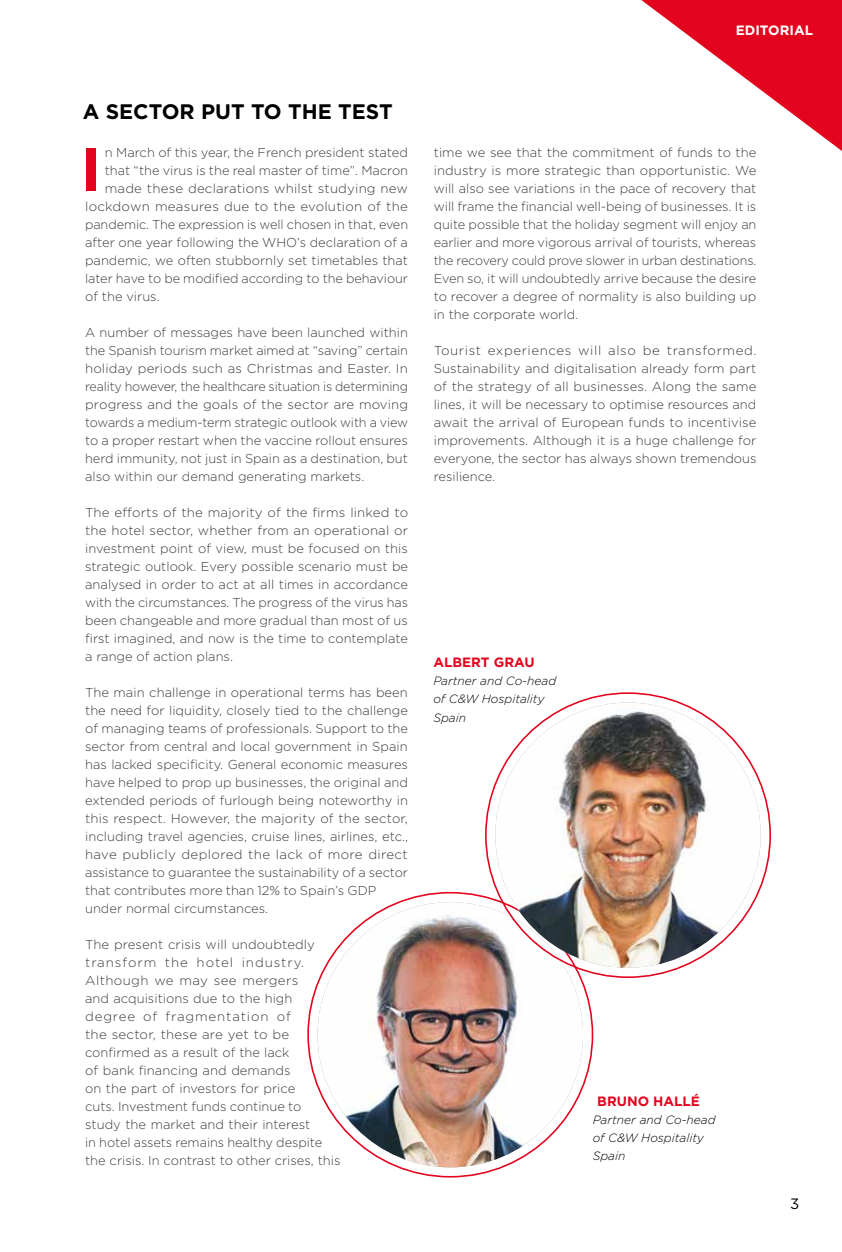
<style>
.page{position:relative;width:842px;height:1252px;background:#fff}
.page>*{position:absolute;margin:0;border:0;box-sizing:border-box;transform-origin:0 0}
.t1{font:700 60px "Gotham";color:#e3051e}
.t2{font:700 21px "Gotham";color:#000}
.t3{font:15px "Gotham";color:#000}
.t4{font:700 13.5px "Gotham";color:#e3051e}
.t5{font:700 13.5px "Gotham";color:#fff}
.t6{font:300 12.9px/18px "Gotham";color:#3c3c3b;text-align:justify}
.t7{font:300 12.9px "Gotham";letter-spacing:.02em;color:#3c3c3b}
.t8{font:italic 300 12px/18px "Gotham";color:#000}
</style>
<div class="page">
<svg style="left:641px;top:0;width:200px;height:151px"></svg>
<img style="left:317px;top:902px;width:265px;height:265px;border-radius:133px">
<img style="left:495px;top:702px;width:265px;height:266px;border-radius:133px">
<p class="t5" style="left:735px;top:21px;width:79px">EDITORIAL</p>
<h2 class="t2" style="left:83px;top:97px;width:311px">A SECTOR PUT TO THE TEST</h2>
<p class="t6" style="left:105px;top:143px;width:304px">n March of this year, the French president stated</p>
<p class="t6" style="left:105px;top:161px;width:305px">that “the virus is the real master of time”. Macron</p>
<p class="t6" style="left:105px;top:179px;width:304px">made these declarations whilst studying new</p>
<p class="t7" style="left:85px;top:198px;width:324px">lockdown measures due to the evolution of the</p>
<p class="t6" style="left:85px;top:215px;width:324px">pandemic. The expression is well chosen in that, even</p>
<p class="t6" style="left:85px;top:233px;width:324px">after one year following the WHO’s declaration of a</p>
<p class="t6" style="left:85px;top:251px;width:324px">pandemic, we often stubbornly set timetables that</p>
<p class="t6" style="left:85px;top:269px;width:324px">later have to be modified according to the behaviour</p>
<p class="t6" style="left:85px;top:287px;width:76px">of the virus.</p>
<p class="t6" style="left:85px;top:323px;width:324px">A number of messages have been launched within the Spanish tourism market aimed at “saving” certain holiday periods such as Christmas and Easter. In reality however, the healthcare situation is determining progress and the goals of the sector are moving towards a medium-term strategic outlook with a view to a proper restart when the vaccine rollout ensures herd immunity, not just in Spain as a destination, but also within our demand generating markets.</p>
<p class="t6" style="left:85px;top:503px;width:324px">The efforts of the majority of the firms linked to the hotel sector, whether from an operational or investment point of view, must be focused on this strategic outlook. Every possible scenario must be analysed in order to act at all times in accordance with the circumstances. The progress of the virus has been changeable and more gradual than most of us first imagined, and now is the time to contemplate a range of action plans.</p>
<p class="t6" style="left:85px;top:683px;width:324px;text-align:left">The main challenge in operational terms has been the need for liquidity, closely tied to the challenge of managing teams of professionals. Support to the sector from central and local government in Spain has lacked specificity. General economic measures have helped to prop up businesses, the original and extended periods of furlough being noteworthy in this respect. However, the majority of the sector, including travel agencies, cruise lines, airlines, etc., have publicly deplored the lack of more direct assistance to guarantee the sustainability of a sector that contributes more than 12% to Spain’s GDP under normal circumstances.</p>
<p class="t6" style="left:85px;top:935px;width:257px;text-align:left">The present crisis will undoubtedly transform the hotel industry.<br>Although we may see mergers<br>and acquisitions due to the high degree of fragmentation of<br>the sector, these are yet to be confirmed as a result of the lack<br>of bank financing and demands<br>on the part of investors for price<br>cuts. Investment funds continue to<br>study the market and their interest<br>in hotel assets remains healthy despite the crisis. In contrast to other crises, this</p>
<h1 class="t1" style="left:81px;top:130px;width:22px">I</h1>
<p class="t6" style="left:433px;top:143px;width:324px">time we see that the commitment of funds to the industry is more strategic than opportunistic. We will also see variations in the pace of recovery that will frame the financial well-being of businesses. It is quite possible that the holiday segment will enjoy an earlier and more vigorous arrival of tourists, whereas the recovery could prove slower in urban destinations.<br>Even so, it will undoubtedly arrive because the desire to recover a degree of normality is also building up in the corporate world.</p>
<p class="t6" style="left:433px;top:341px;width:324px">Tourist experiences will also be transformed.<br>Sustainability and digitalisation already form part of the strategy of all businesses. Along the same lines, it will be necessary to optimise resources and await the arrival of European funds to incentivise improvements. Although it is a huge challenge for everyone, the sector has always shown tremendous resilience.</p>
<p class="t4" style="left:433px;top:653px;width:103px">ALBERT GRAU</p>
<p class="t8" style="left:433px;top:671px;width:124px">Partner and Co-head of C&amp;W Hospitality</p>
<p class="t8" style="left:433px;top:709px;width:34px">Spain</p>
<p class="t4" style="left:597px;top:1092px;width:104px">BRUNO HALLÉ</p>
<p class="t8" style="left:592px;top:1111px;width:124px">Partner and Co-head of C&amp;W Hospitality<br>Spain</p>
<p class="t3" style="left:789px;top:1194px;width:11px">3</p>
</div>
